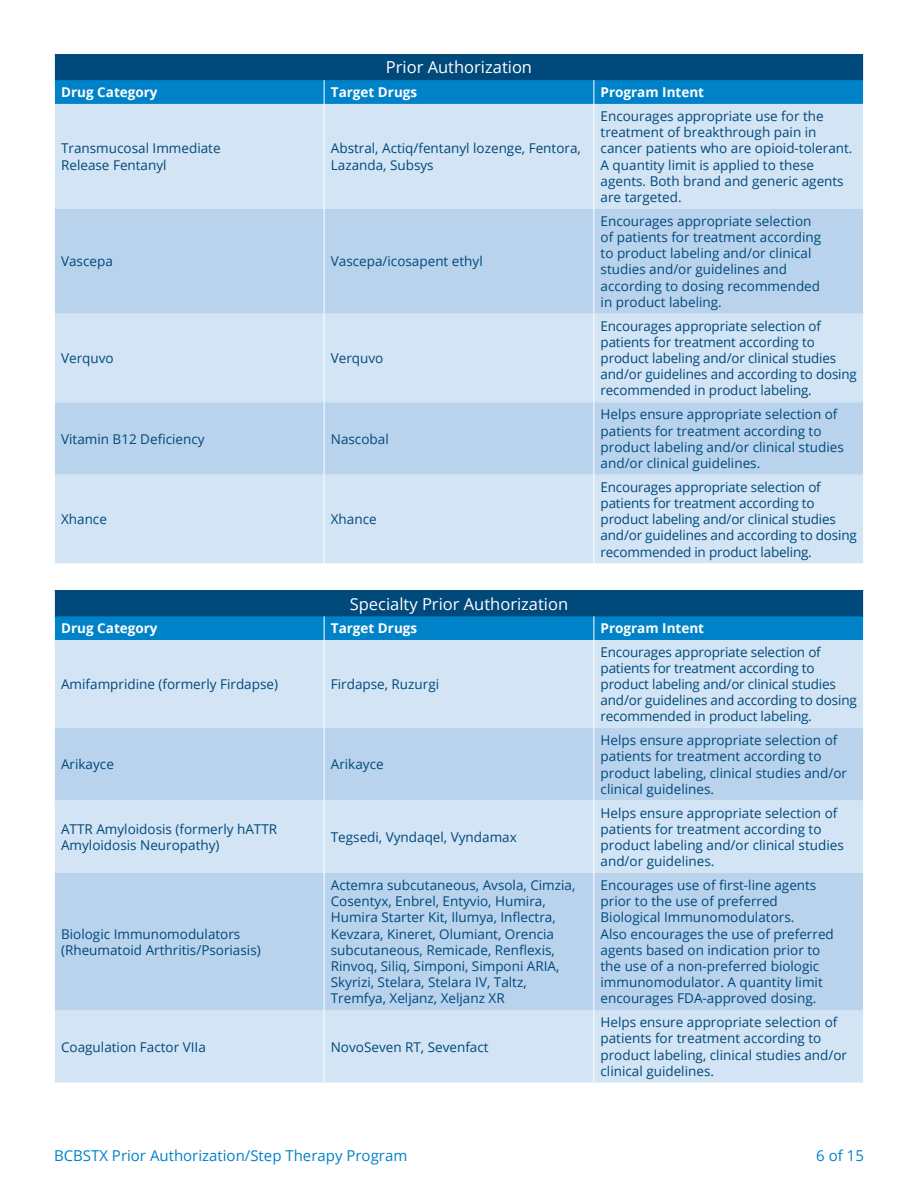
<style>
.page{position:relative;width:918px;height:1188px;background:#fff}
.page>*{position:absolute;margin:0;border:0;box-sizing:border-box;transform-origin:0 0}
.t1{font:16.5px "Open Sans";color:#fff}
.t2{font:15px "Open Sans";color:#0082c8}
.t3{font:13.5px/16.2px "Open Sans";color:#00497b}
.t4{font:700 13.5px "Open Sans";color:#fff}
</style>
<div class="page">
<div style="left:55px;top:640px;width:808px;height:443px;background:#d3e4f4"></div>
<svg style="left:55px;top:728px;width:808px;height:282px;background:#bfd7ee"></svg>
<hr style="left:324px;top:640px;width:1px;height:88px;background:#fff">
<hr style="left:594px;top:640px;width:1px;height:88px;background:#fff">
<hr style="left:324px;top:728px;width:1px;height:72px;background:#fff">
<hr style="left:594px;top:728px;width:1px;height:72px;background:#fff">
<hr style="left:324px;top:800px;width:1px;height:73px;background:#fff">
<hr style="left:594px;top:800px;width:1px;height:73px;background:#fff">
<hr style="left:324px;top:873px;width:1px;height:137px;background:#fff">
<hr style="left:594px;top:873px;width:1px;height:137px;background:#fff">
<hr style="left:324px;top:1010px;width:1px;height:73px;background:#fff">
<hr style="left:594px;top:1010px;width:1px;height:73px;background:#fff">
<svg style="left:54px;top:590px;width:810px;height:50px;background:#0466a0"></svg>
<div style="left:55px;top:104px;width:808px;height:459px;background:#d3e4f4"></div>
<svg style="left:55px;top:209px;width:808px;height:266px;background:#c1d8ef"></svg>
<hr style="left:324px;top:104px;width:1px;height:105px;background:#fff">
<hr style="left:594px;top:104px;width:1px;height:105px;background:#fff">
<hr style="left:324px;top:209px;width:1px;height:105px;background:#fff">
<hr style="left:594px;top:209px;width:1px;height:105px;background:#fff">
<hr style="left:324px;top:314px;width:1px;height:88px;background:#fff">
<hr style="left:594px;top:314px;width:1px;height:88px;background:#fff">
<hr style="left:324px;top:402px;width:1px;height:73px;background:#fff">
<hr style="left:594px;top:402px;width:1px;height:73px;background:#fff">
<hr style="left:324px;top:475px;width:1px;height:88px;background:#fff">
<hr style="left:594px;top:475px;width:1px;height:88px;background:#fff">
<svg style="left:54px;top:54px;width:810px;height:50px;background:#0466a1"></svg>
<p class="t1" style="left:386px;top:56px;width:148px">Prior Authorization</p>
<p class="t4" style="left:61px;top:83px;width:98px">Drug Category</p>
<p class="t4" style="left:331px;top:83px;width:88px">Target Drugs</p>
<p class="t4" style="left:601px;top:83px;width:105px">Program Intent</p>
<p class="t3" style="left:61px;top:140px;width:161px">Transmucosal Immediate<br>Release Fentanyl</p>
<p class="t3" style="left:331px;top:140px;width:251px">Abstral, Actiq/fentanyl lozenge, Fentora,<br>Lazanda, Subsys</p>
<p class="t3" style="left:61px;top:253px;width:53px">Vascepa</p>
<p class="t3" style="left:331px;top:253px;width:153px">Vascepa/icosapent ethyl</p>
<p class="t3" style="left:61px;top:350px;width:54px">Verquvo</p>
<p class="t3" style="left:331px;top:350px;width:54px">Verquvo</p>
<p class="t3" style="left:61px;top:430px;width:145px">Vitamin B12 Deficiency</p>
<p class="t3" style="left:331px;top:430px;width:59px">Nascobal</p>
<p class="t3" style="left:61px;top:511px;width:47px">Xhance</p>
<p class="t3" style="left:331px;top:511px;width:47px">Xhance</p>
<p class="t1" style="left:350px;top:592px;width:220px">Specialty Prior Authorization</p>
<p class="t3" style="left:601px;top:108px;width:253px">Encourages appropriate use for the treatment of breakthrough pain in cancer patients who are opioid‑tolerant.<br>A quantity limit is applied to these agents. Both brand and generic agents are targeted.</p>
<p class="t3" style="left:601px;top:213px;width:222px">Encourages appropriate selection of patients for treatment according to product labeling and/or clinical studies and/or guidelines and according to dosing recommended in product labeling.</p>
<p class="t3" style="left:601px;top:317px;width:258px">Encourages appropriate selection of patients for treatment according to product labeling and/or clinical studies and/or guidelines and according to dosing recommended in product labeling.</p>
<p class="t3" style="left:601px;top:406px;width:245px">Helps ensure appropriate selection of patients for treatment according to product labeling and/or clinical studies and/or clinical guidelines.</p>
<p class="t3" style="left:601px;top:478px;width:258px">Encourages appropriate selection of patients for treatment according to product labeling and/or clinical studies and/or guidelines and according to dosing recommended in product labeling.</p>
<p class="t4" style="left:61px;top:619px;width:98px">Drug Category</p>
<p class="t4" style="left:331px;top:619px;width:88px">Target Drugs</p>
<p class="t4" style="left:601px;top:619px;width:105px">Program Intent</p>
<p class="t3" style="left:61px;top:676px;width:218px">Amifampridine (formerly Firdapse)</p>
<p class="t3" style="left:331px;top:676px;width:110px">Firdapse, Ruzurgi</p>
<p class="t3" style="left:61px;top:756px;width:54px">Arikayce</p>
<p class="t3" style="left:331px;top:756px;width:54px">Arikayce</p>
<p class="t3" style="left:61px;top:820px;width:218px">ATTR Amyloidosis (formerly hATTR<br>Amyloidosis Neuropathy)</p>
<p class="t3" style="left:331px;top:829px;width:187px">Tegsedi, Vyndaqel, Vyndamax</p>
<p class="t3" style="left:601px;top:643px;width:258px">Encourages appropriate selection of patients for treatment according to product labeling and/or clinical studies and/or guidelines and according to dosing recommended in product labeling.</p>
<p class="t3" style="left:601px;top:732px;width:248px">Helps ensure appropriate selection of patients for treatment according to product labeling, clinical studies and/or clinical guidelines.</p>
<p class="t3" style="left:601px;top:804px;width:245px">Helps ensure appropriate selection of patients for treatment according to product labeling and/or clinical studies and/or guidelines.</p>
<p class="t3" style="left:61px;top:925px;width:201px">Biologic Immunomodulators (Rheumatoid Arthritis/Psoriasis)</p>
<p class="t3" style="left:331px;top:877px;width:246px">Actemra subcutaneous, Avsola, Cimzia, Cosentyx, Enbrel, Entyvio, Humira, Humira Starter Kit, Ilumya, Inflectra, Kevzara, Kineret, Olumiant, Orencia subcutaneous, Remicade, Renflexis, Rinvoq, Siliq, Simponi, Simponi ARIA, Skyrizi, Stelara, Stelara IV, Taltz, Tremfya, Xeljanz, Xeljanz XR</p>
<p class="t3" style="left:601px;top:877px;width:235px">Encourages use of first‑line agents prior to the use of preferred Biological Immunomodulators.<br>Also encourages the use of preferred agents based on indication prior to the use of a non‑preferred biologic immunomodulator. A quantity limit encourages FDA‑approved dosing.</p>
<p class="t3" style="left:61px;top:1038px;width:146px">Coagulation Factor VIIa</p>
<p class="t3" style="left:331px;top:1038px;width:159px">NovoSeven RT, Sevenfact</p>
<p class="t3" style="left:601px;top:1014px;width:248px">Helps ensure appropriate selection of patients for treatment according to product labeling, clinical studies and/or clinical guidelines.</p>
<p class="t2" style="left:54px;top:1145px;width:355px">BCBSTX Prior Authorization/Step Therapy Program</p>
<p class="t2" style="left:816px;top:1145px;width:49px">6 of 15</p>
</div>
